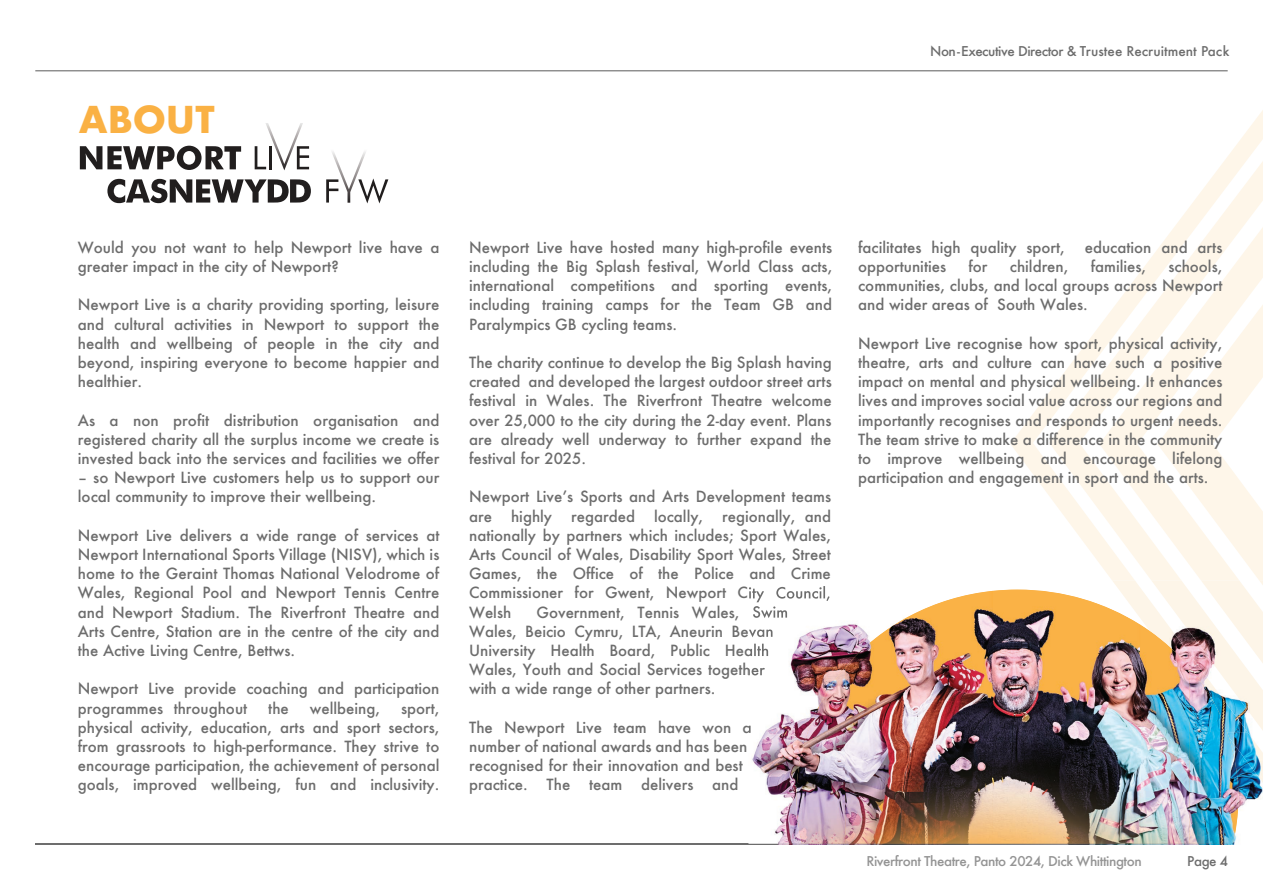
<style>
.page{position:relative;width:1263px;height:893px;background:#fff}
.page>*{position:absolute;margin:0;border:0;box-sizing:border-box;transform-origin:0 0}
.t1{font:700 36px "Futura";color:#fab144}
.t2{font:500 15px/19.2px "Futura";color:#6d6d6d;text-align:justify}
.t3{font:500 13.2px "Futura";letter-spacing:-.035em;color:#6d6d6d}
.t4{font:500 13.2px "Futura";letter-spacing:-.035em;color:#949494}
</style>
<div class="page">
<svg style="left:1010px;top:110px;width:253px;height:471px"></svg>
<hr style="left:35px;top:70px;width:1193px;height:1px;background:#6d6d6d">
<hr style="left:35px;top:844px;width:1193px;height:1px;background:#6d6d6d">
<svg style="left:80px;top:146px;width:161px;height:24px"></svg>
<svg style="left:255px;top:146px;width:10px;height:23px"></svg>
<img style="left:265px;top:123px;width:38px;height:47px">
<svg style="left:297px;top:146px;width:12px;height:23px"></svg>
<svg style="left:378px;top:179px;width:10px;height:24px"></svg>
<img style="left:326px;top:151px;width:52px;height:52px">
<svg style="left:107px;top:179px;width:204px;height:24px"></svg>
<img style="left:754px;top:602px;width:91px;height:81px">
<img style="left:1238px;top:731px;width:25px;height:78px">
<img style="left:752px;top:714px;width:44px;height:127px">
<img style="left:748px;top:841px;width:48px;height:3px">
<img style="left:1210px;top:664px;width:53px;height:67px">
<svg style="left:1157px;top:304px;width:106px;height:277px"></svg>
<img style="left:1210px;top:581px;width:53px;height:83px">
<img style="left:1113px;top:581px;width:97px;height:86px">
<img style="left:1238px;top:682px;width:10px;height:50px">
<img style="left:1238px;top:732px;width:25px;height:51px">
<img style="left:845px;top:590px;width:295px;height:254px">
<img style="left:1140px;top:625px;width:49px;height:219px">
<img style="left:796px;top:667px;width:49px;height:177px">
<img style="left:1189px;top:667px;width:49px;height:178px">
<img style="left:778px;top:844px;width:450px;height:1px">
<img style="left:749px;top:586px;width:81px;height:16px">
<img style="left:753px;top:605px;width:35px;height:15px">
<img style="left:749px;top:624px;width:24px;height:17px">
<img style="left:748px;top:644px;width:21px;height:16px">
<img style="left:748px;top:663px;width:17px;height:16px">
<img style="left:748px;top:725px;width:3px;height:8px">
<h1 class="t1" style="left:79px;top:93px;width:137px">ABOUT</h1>
<p class="t3" style="left:930px;top:42px;width:301px">Non-Executive Director &amp; Trustee Recruitment Pack</p>
<p class="t2" style="left:78px;top:237px;width:363px">Would you not want to help Newport live have a greater impact in the city of Newport?</p>
<p class="t2" style="left:78px;top:295px;width:363px">Newport Live is a charity providing sporting, leisure and cultural activities in Newport to support the health and wellbeing of people in the city and beyond, inspiring everyone to become happier and healthier.</p>
<p class="t2" style="left:78px;top:410px;width:363px">As a non profit distribution organisation and registered charity all the surplus income we create is invested back into the services and facilities we offer</p>
<p class="t2" style="left:78px;top:468px;width:363px">– so Newport Live customers help us to support our local community to improve their wellbeing.</p>
<p class="t2" style="left:78px;top:525px;width:363px">Newport Live delivers a wide range of services at Newport International Sports Village (NISV), which is home to the Geraint Thomas National Velodrome of Wales, Regional Pool and Newport Tennis Centre and Newport Stadium. The Riverfront Theatre and Arts Centre, Station are in the centre of the city and the Active Living Centre, Bettws.</p>
<p class="t2" style="left:78px;top:679px;width:363px">Newport Live provide coaching and participation programmes throughout</p>
<p class="t2" style="left:268px;top:698px;width:22px">the</p>
<p class="t2" style="left:310px;top:698px;width:72px">wellbeing,</p>
<p class="t2" style="left:78px;top:698px;width:363px;text-indent:323px">sport, physical activity, education, arts and sport sectors, from grassroots to high-performance. They strive to encourage participation, the achievement of personal goals, improved wellbeing, fun and inclusivity.</p>
<p class="t2" style="left:469px;top:237px;width:365px">Newport Live have hosted many high-profile events including the Big Splash festival, World Class acts, international competitions and sporting events, including training camps for the Team GB and Paralympics GB cycling teams.</p>
<p class="t2" style="left:469px;top:353px;width:364px">The charity continue to develop the Big Splash having created and developed the largest outdoor street arts festival in Wales. The Riverfront Theatre welcome over 25,000 to the city during the 2-day event. Plans are already well underway to further expand the festival for 2025.</p>
<p class="t2" style="left:469px;top:487px;width:364px">Newport Liveʼs Sports and Arts Development teams are</p>
<p class="t2" style="left:469px;top:506px;width:363px;text-indent:253px">regionally, and nationally by partners which includes; Sport Wales, Arts Council of Wales, Disability Sport Wales, Street Games, the Office of the Police and Crime Commissioner for Gwent, Newport City Council, Welsh</p>
<p class="t2" style="left:511px;top:506px;width:43px">highly</p>
<p class="t2" style="left:571px;top:506px;width:65px">regarded</p>
<p class="t2" style="left:654px;top:506px;width:51px">locally,</p>
<p class="t2" style="left:469px;top:602px;width:320px;text-align:left;text-indent:67px">Government, Tennis Wales, Swim Wales, Beicio Cymru, LTA, Aneurin Bevan University Health Board, Public Health Wales, Youth and Social Services together with a wide range of other partners.</p>
<p class="t2" style="left:469px;top:717px;width:284px;text-align:left">The Newport Live team have won a number of national awards and has been recognised for their innovation and best practice.</p>
<p class="t2" style="left:546px;top:775px;width:25px">The</p>
<p class="t2" style="left:589px;top:775px;width:35px">team</p>
<p class="t2" style="left:641px;top:775px;width:54px">delivers</p>
<p class="t2" style="left:712px;top:775px;width:28px">and</p>
<p class="t2" style="left:858px;top:237px;width:208px">facilitates high quality sport,</p>
<p class="t2" style="left:1085px;top:237px;width:139px">education and arts</p>
<p class="t2" style="left:858px;top:257px;width:90px">opportunities</p>
<p class="t2" style="left:968px;top:257px;width:21px">for</p>
<p class="t2" style="left:1010px;top:257px;width:60px">children,</p>
<p class="t2" style="left:1091px;top:257px;width:57px">families,</p>
<p class="t2" style="left:858px;top:257px;width:366px;text-indent:310px">schools, communities, clubs, and local groups across Newport and wider areas of South Wales.</p>
<p class="t2" style="left:858px;top:333px;width:366px">Newport Live recognise how sport, physical activity, theatre, arts and culture can have such a positive impact on mental and physical wellbeing. It enhances lives and improves social value across our regions and importantly recognises and responds to urgent needs.<br>The team strive to make a difference in the community to improve wellbeing and encourage lifelong participation and engagement in sport and the arts.</p>
<p class="t4" style="left:866px;top:852px;width:277px">Riverfront Theatre, Panto 2024, Dick Whittington</p>
<p class="t3" style="left:1187px;top:852px;width:42px">Page 4</p>
</div>
